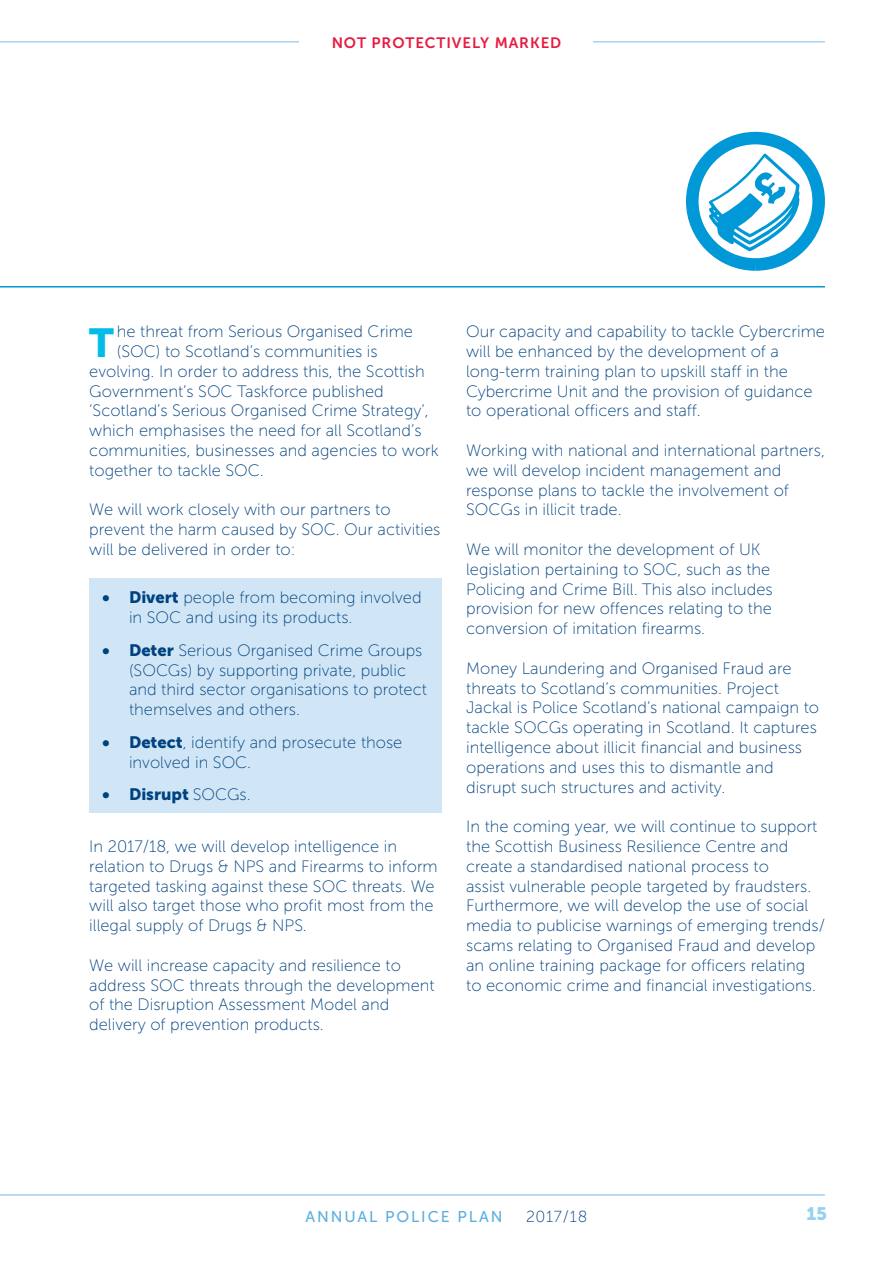
<style>
.page{position:relative;width:893px;height:1263px;background:#fff}
.page>*{position:absolute;margin:0;border:0;box-sizing:border-box;transform-origin:0 0}
.t1{font:40.2px "Museo Sans 900";color:#00bce7}
.t2{font:18px "Museo Sans 900";color:#96d1f2}
.t3{font:16.5px/19.8px "Museo Sans 100";color:#004280}
.t4{font:16.5px "Museo Sans 900";color:#004280}
.t5{font:15.9px "Museo Sans 100";letter-spacing:.04em;color:#004280}
.t6{font:15.6px "Museo Sans 500";letter-spacing:.12em;color:#5eaee0}
.t7{font:15px "Museo Sans 700";letter-spacing:.06em;color:#e61c42}
.s1{font-family:"Museo Sans 900"}
.s2{font-family:"Museo Sans 100"}
</style>
<div class="page">
<hr style="left:0;top:41px;width:825px;height:2px;background:#a9d2f0">
<hr style="left:0;top:1194px;width:825px;height:2px;background:#a3cfef">
<div style="left:300px;top:28px;width:293px;height:29px;background:#fff"></div>
<hr style="left:0;top:286px;width:825px;height:1px;background:#0098d6">
<div style="left:686px;top:132px;width:139px;height:139px;border:13px solid #0098d6;border-radius:50%"></div>
<svg style="left:709px;top:154px;width:90px;height:97px"></svg>
<div style="left:89px;top:578px;width:353px;height:235px;background:#d0e6f6"></div>
<p class="t7" style="left:332px;top:35px;width:231px">NOT PROTECTIVELY MARKED</p>
<h1 class="t1" style="left:89px;top:320px;width:26px">T</h1>
<p class="t3" style="left:117px;top:322px;width:298px">he threat from Serious Organised Crime</p>
<p class="t3" style="left:117px;top:342px;width:262px">(SOC) to Scotland’s communities is</p>
<p class="t3" style="left:89px;top:361px;width:337px">evolving. In order to address this, the Scottish</p>
<p class="t3" style="left:89px;top:381px;width:296px">Government’s SOC Taskforce published</p>
<p class="t3" style="left:89px;top:401px;width:341px">‘Scotland’s Serious Organised Crime Strategy’,</p>
<p class="t3" style="left:89px;top:421px;width:334px">which emphasises the need for all Scotland’s</p>
<p class="t3" style="left:89px;top:441px;width:351px">communities, businesses and agencies to work</p>
<p class="t3" style="left:89px;top:460px;width:176px">together to tackle SOC.</p>
<p class="t3" style="left:89px;top:500px;width:353px">We will work closely with our partners to prevent the harm caused by SOC. Our activities will be delivered in order to:</p>
<p class="t3" style="left:129px;top:588px;width:294px;text-indent:-27px"><span class="s1">• Divert</span> people from becoming involved in SOC and using its products.</p>
<p class="t3" style="left:129px;top:640px;width:299px;text-indent:-27px"><span class="s1">• Deter</span> Serious Organised Crime Groups (SOCGs) by supporting private, public and third sector organisations to protect themselves and others.</p>
<p class="t3" style="left:129px;top:732px;width:275px;text-indent:-27px"><span class="s1">• Detect</span>, identify and prosecute those involved in SOC.</p>
<p class="t4" style="left:102px;top:785px;width:150px">• Disrupt <span class="s2">SOCGs.</span></p>
<p class="t3" style="left:89px;top:837px;width:350px">In 2017/18, we will develop intelligence in relation to Drugs &amp; NPS and Firearms to inform targeted tasking against these SOC threats. We will also target those who profit most from the illegal supply of Drugs &amp; NPS.</p>
<p class="t3" style="left:89px;top:955px;width:347px">We will increase capacity and resilience to address SOC threats through the development of the Disruption Assessment Model and delivery of prevention products.</p>
<p class="t3" style="left:466px;top:322px;width:360px">Our capacity and capability to tackle Cybercrime will be enhanced by the development of a long-term training plan to upskill staff in the Cybercrime Unit and the provision of guidance to operational officers and staff.</p>
<p class="t3" style="left:466px;top:441px;width:360px">Working with national and international partners, we will develop incident management and response plans to tackle the involvement of SOCGs in illicit trade.</p>
<p class="t3" style="left:466px;top:540px;width:308px">We will monitor the development of UK legislation pertaining to SOC, such as the Policing and Crime Bill. This also includes provision for new offences relating to the conversion of imitation firearms.</p>
<p class="t3" style="left:466px;top:658px;width:354px">Money Laundering and Organised Fraud are threats to Scotland’s communities. Project Jackal is Police Scotland’s national campaign to tackle SOCGs operating in Scotland. It captures intelligence about illicit financial and business operations and uses this to dismantle and disrupt such structures and activity.</p>
<p class="t3" style="left:466px;top:817px;width:360px">In the coming year, we will continue to support the Scottish Business Resilience Centre and create a standardised national process to<br>assist vulnerable people targeted by fraudsters.<br>Furthermore, we will develop the use of social media to publicise warnings of emerging trends/ scams relating to Organised Fraud and develop an online training package for officers relating<br>to economic crime and financial investigations.</p>
<p class="t6" style="left:306px;top:1208px;width:198px">ANNUAL POLICE PLAN</p>
<p class="t5" style="left:526px;top:1208px;width:63px">2017/18</p>
<p class="t2" style="left:807px;top:1204px;width:22px">15</p>
</div>
